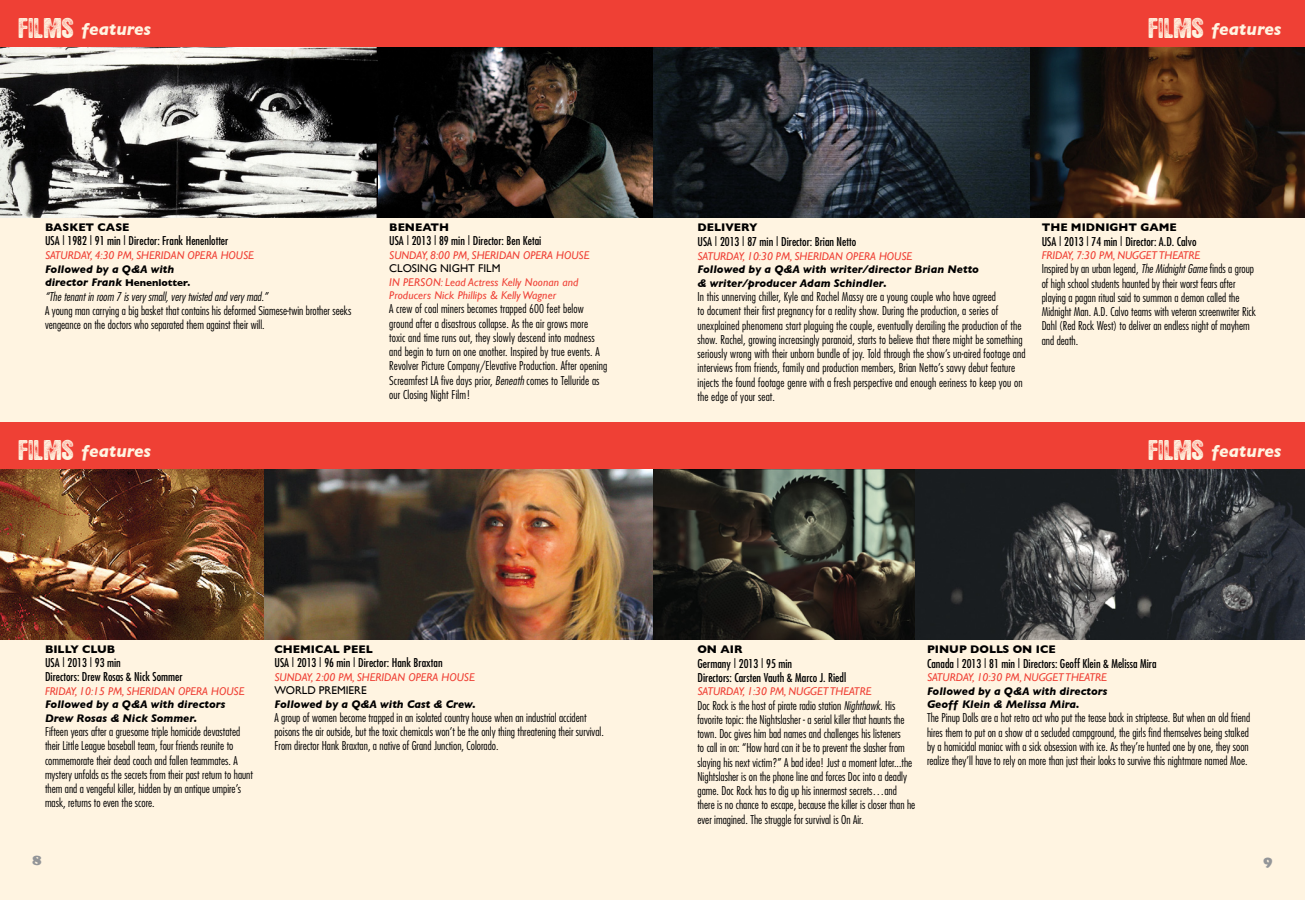
<style>
.page{position:relative;width:1305px;height:900px;background:#fff4e1}
.page>*{position:absolute;margin:0;border:0;box-sizing:border-box;transform-origin:0 0}
.WEE_subs{font:italic 700 17.5px "Gill Sans";color:#fff4e1}
.t1{font:900 15px "Cooper";color:#939598}
.t2{font:300 condensed 11.88px/14.2px "Futura";color:#000}
.t3{font:condensed 11.88px/14.2px "Futura";color:#000}
.t4{font:italic 300 condensed 11.88px "Futura";color:#000}
.day_time_theater{font:italic 11.25px/13.5px "Gill Sans";color:#ef4035}
.film_title{font:italic 700 11.25px/13.5px "Gill Sans";color:#000}
.film_title-2{font:700 11.25px "Gill Sans";color:#000}
.day_time_theater-2{font:11.25px "Gill Sans";color:#000}
.s1{font-family:"Hotel Coral Essex";font-weight:400;font-style:normal;font-size:22.5px}
.s2{font-style:normal;font-size:10px}
.s3{font-style:italic}
</style>
<div class="page">
<img style="left:652px;top:46px;width:653px;height:171px">
<img style="left:0;top:468px;width:1305px;height:171px">
<img style="left:378px;top:46px;width:274px;height:171px">
<img style="left:0;top:46px;width:378px;height:171px">
<div style="left:0;top:0;width:1305px;height:46px;background:#ef4035"></div>
<div style="left:0;top:422px;width:1305px;height:46px;background:#ef4035"></div>
<p class="WEE_subs" style="left:19px;top:18px;width:134px"><span class="s1">FILMS</span> features</p>
<p class="film_title-2" style="left:45px;top:221px;width:86px">BASKET CASE</p>
<p class="t3" style="left:45px;top:233px;width:185px">USA | 1982 | 91 min | Director: Frank Henenlotter</p>
<p class="day_time_theater" style="left:45px;top:249px;width:210px">SATURDAY, 4:30 PM, SHERIDAN OPERA HOUSE</p>
<p class="film_title" style="left:45px;top:262px;width:131px">Followed by a Q&amp;A with</p>
<p class="film_title" style="left:45px;top:276px;width:147px">director Frank <span class="s2">Henenlotter.</span></p>
<p class="t4" style="left:45px;top:289px;width:225px">“The tenant in room 7 is very small, very twisted and very mad.”</p>
<p class="t2" style="left:45px;top:303px;width:308px">A young man carrying a big basket that contains his deformed Siamese-twin brother seeks vengeance on the doctors who separated them against their will.</p>
<p class="WEE_subs" style="left:19px;top:440px;width:134px"><span class="s1">FILMS</span> features</p>
<p class="film_title-2" style="left:389px;top:221px;width:62px">BENEATH</p>
<p class="t3" style="left:389px;top:233px;width:154px">USA | 2013 | 89 min | Director: Ben Ketai</p>
<p class="day_time_theater" style="left:389px;top:248px;width:202px">SUNDAY, 8:00 PM, SHERIDAN OPERA HOUSE</p>
<p class="day_time_theater-2" style="left:389px;top:262px;width:113px">CLOSING NIGHT FILM</p>
<p class="day_time_theater" style="left:389px;top:275px;width:191px">IN PERSON: Lead Actress Kelly Noonan and<br>Producers Nick Phillips &amp; Kelly Wagner</p>
<p class="t2" style="left:389px;top:302px;width:220px">A crew of coal miners becomes trapped 600 feet below ground after a disastrous collapse. As the air grows more toxic and time runs out, they slowly descend into madness and begin to turn on one another. Inspired by true events. A Revolver Picture Company/Elevative Production. After opening Screamfest LA five days prior, <span class="s3">Beneath</span> comes to Telluride as our Closing Night Film!</p>
<p class="film_title-2" style="left:45px;top:643px;width:72px">BILLY CLUB</p>
<p class="t3" style="left:45px;top:655px;width:77px">USA | 2013 | 93 min</p>
<p class="t3" style="left:45px;top:670px;width:139px">Directors: Drew Rosas &amp; Nick Sommer</p>
<p class="day_time_theater" style="left:45px;top:684px;width:201px">FRIDAY, 10:15 PM, SHERIDAN OPERA HOUSE</p>
<p class="film_title" style="left:45px;top:698px;width:182px">Followed by a Q&amp;A with directors</p>
<p class="film_title" style="left:45px;top:711px;width:154px">Drew Rosas &amp; Nick Sommer.</p>
<p class="t2" style="left:45px;top:725px;width:210px">Fifteen years after a gruesome triple homicide devastated their Little League baseball team, four friends reunite to commemorate their dead coach and fallen teammates. A mystery unfolds as the secrets from their past return to haunt them and a vengeful killer, hidden by an antique umpire’s mask, returns to even the score.</p>
<p class="film_title-2" style="left:275px;top:643px;width:100px">CHEMICAL PEEL</p>
<p class="t3" style="left:275px;top:655px;width:170px">USA | 2013 | 96 min | Director: Hank Braxtan</p>
<p class="day_time_theater" style="left:275px;top:670px;width:202px">SUNDAY, 2:00 PM, SHERIDAN OPERA HOUSE</p>
<p class="day_time_theater-2" style="left:275px;top:684px;width:94px">WORLD PREMIERE</p>
<p class="film_title" style="left:275px;top:697px;width:203px">Followed by a Q&amp;A with Cast &amp; Crew.</p>
<p class="t2" style="left:275px;top:710px;width:331px">A group of women become trapped in an isolated country house when an industrial accident poisons the air outside, but the toxic chemicals won’t be the only thing threatening their survival.<br>From director Hank Braxtan, a native of Grand Junction, Colorado.</p>
<p class="WEE_subs" style="left:1149px;top:18px;width:134px"><span class="s1">FILMS</span> features</p>
<p class="film_title-2" style="left:697px;top:221px;width:62px">DELIVERY</p>
<p class="t3" style="left:697px;top:234px;width:160px">USA | 2013 | 87 min | Director: Brian Netto</p>
<p class="day_time_theater" style="left:697px;top:249px;width:216px">SATURDAY, 10:30 PM, SHERIDAN OPERA HOUSE</p>
<p class="film_title" style="left:697px;top:263px;width:283px">Followed by a Q&amp;A with writer/director Brian Netto &amp; writer/producer Adam Schindler.</p>
<p class="t2" style="left:697px;top:289px;width:330px">In this unnerving chiller, Kyle and Rachel Massy are a young couple who have agreed<br>to document their first pregnancy for a reality show. During the production, a series of unexplained phenomena start plaguing the couple, eventually derailing the production of the show. Rachel, growing increasingly paranoid, starts to believe that there might be something seriously wrong with their unborn bundle of joy. Told through the show’s un-aired footage and interviews from friends, family and production members, Brian Netto’s savvy debut feature injects the found footage genre with a fresh perspective and enough eeriness to keep you on the edge of your seat.</p>
<p class="film_title-2" style="left:1042px;top:221px;width:137px">THE MIDNIGHT GAME</p>
<p class="t3" style="left:1042px;top:234px;width:156px">USA | 2013 | 74 min | Director: A.D. Calvo</p>
<p class="day_time_theater" style="left:1042px;top:248px;width:160px">FRIDAY, 7:30 PM, NUGGET THEATRE</p>
<p class="t2" style="left:1042px;top:262px;width:216px">Inspired by an urban legend, <span class="s3">The Midnight Game</span> finds a group of high school students haunted by their worst fears after playing a pagan ritual said to summon a demon called the Midnight Man. A.D. Calvo teams with veteran screenwriter Rick Dahl (Red Rock West) to deliver an endless night of mayhem and death.</p>
<p class="WEE_subs" style="left:1149px;top:440px;width:134px"><span class="s1">FILMS</span> features</p>
<p class="film_title-2" style="left:698px;top:643px;width:46px">ON AIR</p>
<p class="t3" style="left:698px;top:656px;width:150px">Germany | 2013 | 95 min<br>Directors: Carsten Vauth &amp; Marco J. Riedl</p>
<p class="day_time_theater" style="left:698px;top:685px;width:175px">SATURDAY, 1:30 PM, NUGGET THEATRE</p>
<p class="t2" style="left:698px;top:698px;width:219px">Doc Rock is the host of pirate radio station <span class="s3">Nighthawk</span>. His favorite topic: the Nightslasher - a serial killer that haunts the town. Doc gives him bad names and challenges his listeners<br>to call in on: “How hard can it be to prevent the slasher from slaying his next victim?” A bad idea! Just a moment later...the Nightslasher is on the phone line and forces Doc into a deadly game. Doc Rock has to dig up his innermost secrets…and there is no chance to escape, because the killer is closer than he ever imagined. The struggle for survival is On Air.</p>
<p class="film_title-2" style="left:927px;top:643px;width:130px">PINUP DOLLS ON ICE</p>
<p class="t3" style="left:927px;top:656px;width:231px">Canada | 2013 | 81 min | Directors: Geoff Klein &amp; Melissa Mira</p>
<p class="day_time_theater" style="left:927px;top:670px;width:181px">SATURDAY, 10:30 PM, NUGGET THEATRE</p>
<p class="film_title" style="left:927px;top:684px;width:182px">Followed by a Q&amp;A with directors</p>
<p class="film_title" style="left:927px;top:697px;width:154px">Geoff Klein &amp; Melissa Mira.</p>
<p class="t2" style="left:927px;top:711px;width:325px;text-align:justify">The Pinup Dolls are a hot retro act who put the tease back in striptease. But when an old friend hires them to put on a show at a secluded campground, the girls find themselves being stalked by a homicidal maniac with a sick obsession with ice. As they’re hunted one by one, they soon realize they’ll have to rely on more than just their looks to survive this nightmare named Moe.</p>
<p class="t1" style="left:32px;top:851px;width:11px">8</p>
<p class="t1" style="left:1263px;top:852px;width:11px">9</p>
</div>
